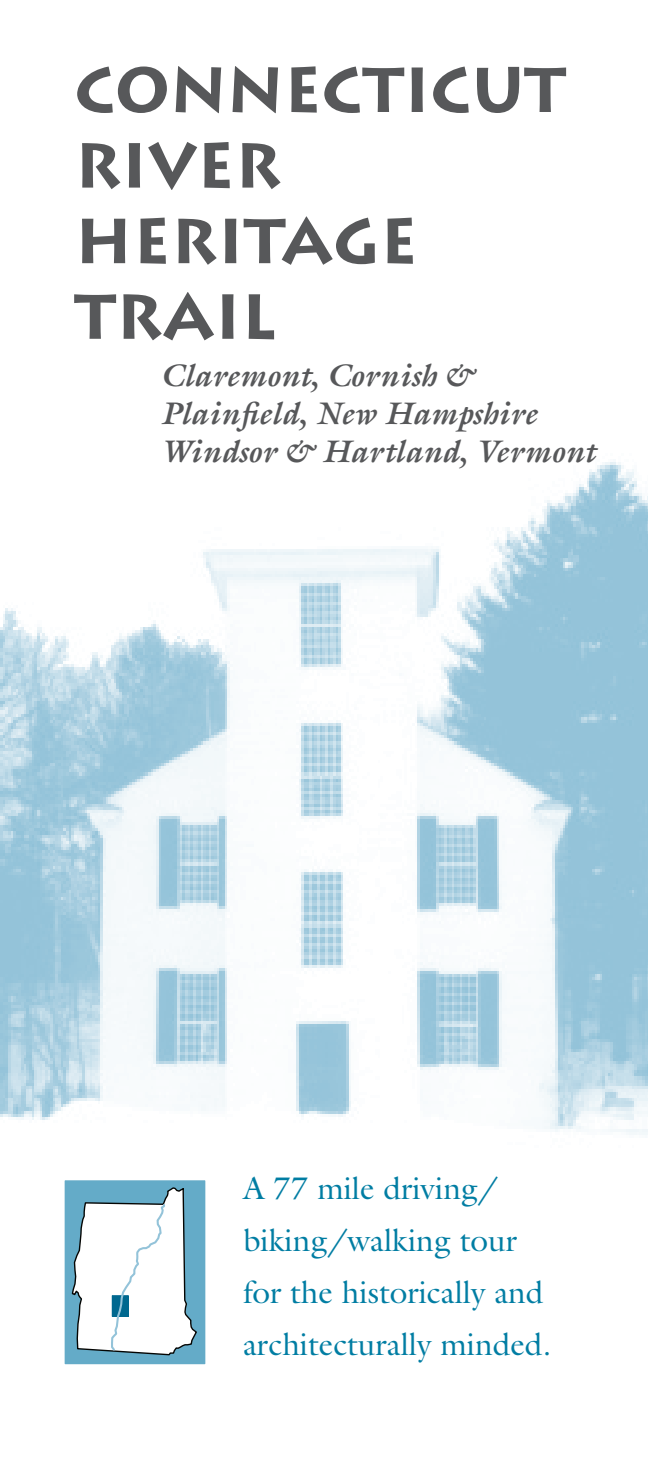
<style>
.page{position:relative;width:648px;height:1458px;background:#fff}
.page>*{position:absolute;margin:0;border:0;box-sizing:border-box;transform-origin:0 0}
.t1{font:700 63px/75.6px "Lithos";color:#57585a}
.t2{font:31.5px/51.8px "Galliard";color:#007da3}
.t3{font:italic 700 31.5px/37.8px "Galliard";color:#57585a}
</style>
<div class="page">
<img style="left:0;top:462px;width:648px;height:673px">
<div style="left:65px;top:1181px;width:140px;height:183px;background:#64abc8"></div>
<div style="left:65px;top:1180px;width:140px;height:184px;border:1px solid #64abc8"></div>
<svg style="left:71px;top:1187px;width:126px;height:169px"></svg>
<h1 class="t1" style="left:74px;top:52px;width:493px">CONNECTICUT<br>RIVER<br>HERITAGE<br>TRAIL</h1>
<p class="t3" style="left:160px;top:356px;width:436px">Claremont, Cornish &amp;<br>Plainfield, New Hampshire<br>Windsor &amp; Hartland, Vermont</p>
<p class="t2" style="left:243px;top:1162px;width:310px">A 77 mile driving/ biking/walking tour for the historically and architecturally minded.</p>
</div>
